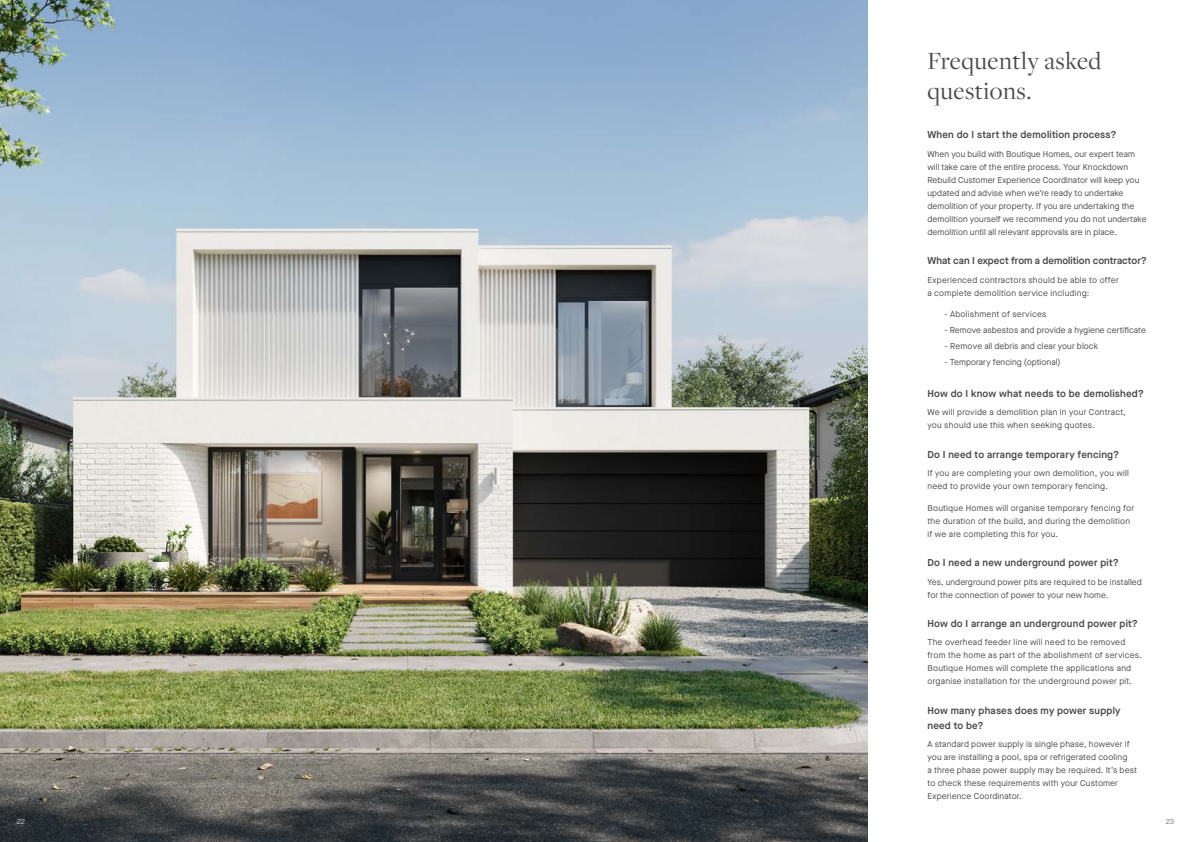
<style>
.page{position:relative;width:1191px;height:842px;background:#fff}
.page>*{position:absolute;margin:0;border:0;box-sizing:border-box;transform-origin:0 0}
.t1{font:25.7px/30px "Freight Disp Pro";letter-spacing:.02em;color:#4a4a49}
.t2{font:600 10px/15px "Maison Neue";letter-spacing:.02em;color:#4a4a49}
.t3{font:600 10px "Maison Neue";color:#4a4a49}
.t4{font:8.5px/13px "Maison Neue";letter-spacing:.015em;color:#4a4a49}
.t5{font:300 7.5px "Maison Neue";color:#fff}
.t6{font:300 7.5px "Maison Neue";color:#4a4a49}
</style>
<div class="page">
<img style="left:0;top:0;width:867px;height:842px">
<h1 class="t1" style="left:927px;top:45px;width:175px">Frequently asked questions.</h1>
<p class="t2" style="left:927px;top:127px;width:191px">When do I start the demolition process?</p>
<p class="t4" style="left:927px;top:147px;width:221px">When you build with Boutique Homes, our expert team will take care of the entire process. Your Knockdown Rebuild Customer Experience Coordinator will keep you updated and advise when we’re ready to undertake demolition of your property. If you are undertaking the demolition yourself we recommend you do not undertake demolition until all relevant approvals are in place.</p>
<p class="t3" style="left:927px;top:254px;width:221px">What can I expect from a demolition contractor?</p>
<p class="t4" style="left:927px;top:273px;width:193px">Experienced contractors should be able to offer a complete demolition service including:</p>
<p class="t4" style="left:944px;top:308px;width:103px">- Abolishment of services</p>
<p class="t4" style="left:944px;top:323px;width:203px">- Remove asbestos and provide a hygiene certificate</p>
<p class="t4" style="left:944px;top:339px;width:155px">- Remove all debris and clear your block</p>
<p class="t4" style="left:944px;top:355px;width:118px">- Temporary fencing (optional)</p>
<p class="t2" style="left:927px;top:385px;width:218px">How do I know what needs to be demolished?</p>
<p class="t4" style="left:927px;top:406px;width:200px">We will provide a demolition plan in your Contract, you should use this when seeking quotes.</p>
<p class="t2" style="left:927px;top:446px;width:193px">Do I need to arrange temporary fencing?</p>
<p class="t4" style="left:927px;top:467px;width:203px">If you are completing your own demolition, you will need to provide your own temporary fencing.</p>
<p class="t4" style="left:927px;top:501px;width:208px">Boutique Homes will organise temporary fencing for the duration of the build, and during the demolition if we are completing this for you.</p>
<p class="t2" style="left:927px;top:555px;width:193px">Do I need a new underground power pit?</p>
<p class="t4" style="left:927px;top:575px;width:216px">Yes, underground power pits are required to be installed for the connection of power to your new home.</p>
<p class="t2" style="left:927px;top:616px;width:212px">How do I arrange an underground power pit?</p>
<p class="t4" style="left:927px;top:636px;width:216px">The overhead feeder line will need to be removed from the home as part of the abolishment of services.<br>Boutique Homes will complete the applications and organise installation for the underground power pit.</p>
<p class="t2" style="left:927px;top:702px;width:195px">How many phases does my power supply need to be?</p>
<p class="t4" style="left:927px;top:738px;width:211px">A standard power supply is single phase, however if you are installing a pool, spa or refrigerated cooling<br>a three phase power supply may be required. It’s best to check these requirements with your Customer Experience Coordinator.</p>
<p class="t5" style="left:17px;top:816px;width:10px">22</p>
<p class="t6" style="left:1165px;top:816px;width:10px">23</p>
</div>
